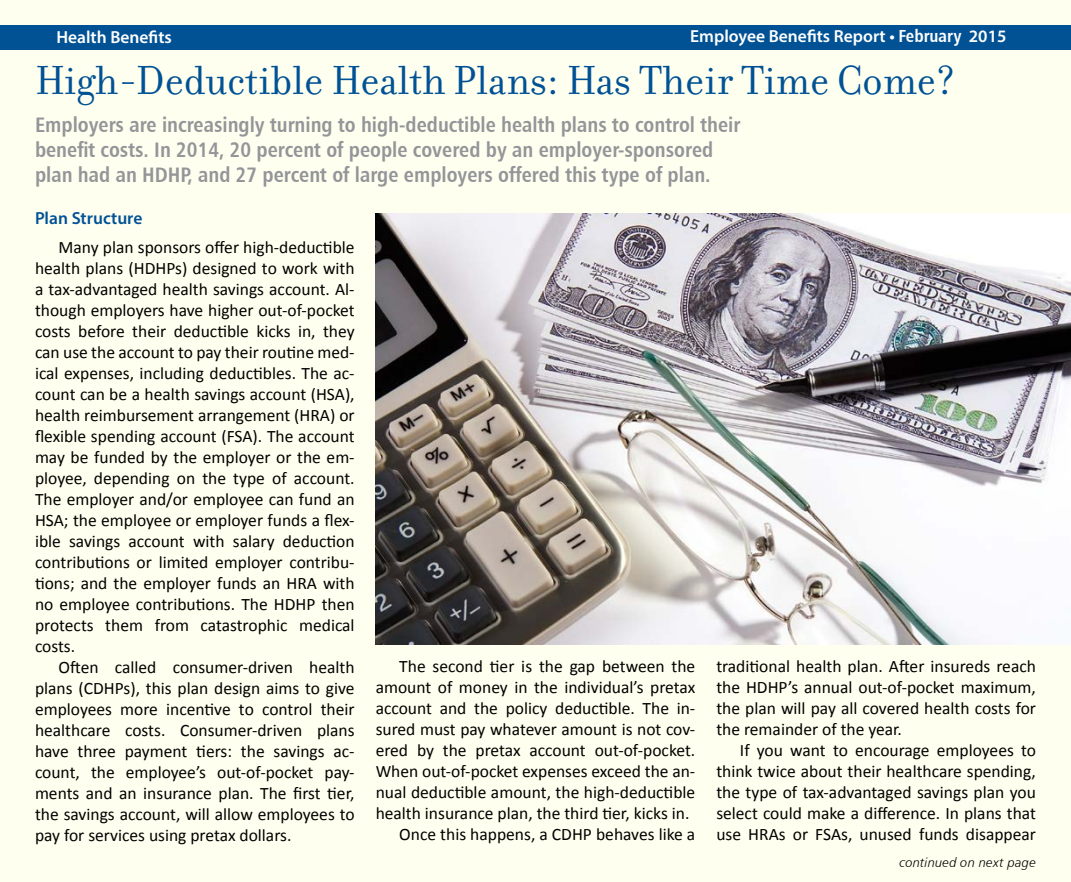
<style>
.page{position:relative;width:1071px;height:882px;background:#fff}
.page>*{position:absolute;margin:0;border:0;box-sizing:border-box;transform-origin:0 0}
.t1{font:43.75px "Filosofia";color:#005295}
.t2{font:21px/25.2px "Humanist 777 BT Bold Condensed B";color:#939598}
.t3{font:17.5px/21px "Calibri";color:#000;text-align:justify}
.t4{font:600 17.5px "Myriad Pro";color:#fff}
.t5{font:600 17.5px "Myriad Pro";color:#005295}
.t6{font:13.12px "Humanist 777 BT Light Italic B";letter-spacing:.015em;color:#000}
.s1{font-family:"Humanist 777 BT Bold Condensed B";font-weight:400}
</style>
<div class="page">
<div style="left:1px;top:1px;width:1070px;height:881px;background:#fffff0"></div>
<div style="left:0;top:25px;width:1071px;height:24px;background:#005295"></div>
<img style="left:376px;top:214px;width:695px;height:430px">
<p class="t4" style="left:56px;top:26px;width:117px">Health Benefits</p>
<p class="t4" style="left:690px;top:25px;width:318px">Employee Benefits Report • <span class="s1">February</span> 2015</p>
<h1 class="t1" style="left:35px;top:56px;width:923px">High-Deductible Health Plans: Has Their Time Come?</h1>
<p class="t2" style="left:35px;top:111px;width:707px">Employers are increasingly turning to high-deductible health plans to control their benefit costs. In 2014, 20 percent of people covered by an employer-sponsored plan had an HDHP, and 27 percent of large employers offered this type of plan.</p>
<p class="t5" style="left:35px;top:207px;width:109px">Plan Structure</p>
<p class="t3" style="left:35px;top:237px;width:321px;text-indent:24px">Many plan sponsors offer high-deductible health plans (HDHPs) designed to work with a tax-advantaged health savings account. Al&shy;though employers have higher out-of-pocket costs before their deductible kicks in, they can use the account to pay their routine med&shy;ical expenses, including deductibles. The ac&shy;count can be a health savings account (HSA), health reimbursement arrangement (HRA) or flexible spending account (FSA). The account may be funded by the employer or the em&shy;ployee, depending on the type of account.<br>The employer and/or employee can fund an HSA; the employee or employer funds a flex&shy;ible savings account with salary deduction contributions or limited employer contribu&shy;tions; and the employer funds an HRA with no employee contributions. The HDHP then protects them from catastrophic medical costs.</p>
<p class="t3" style="left:35px;top:657px;width:321px;text-indent:24px">Often called consumer-driven health plans (CDHPs), this plan design aims to give employees more incentive to control their healthcare costs. Consumer-driven plans have three payment tiers: the savings ac&shy;count, the employee’s out-of-pocket pay&shy;ments and an insurance plan. The first tier, the savings account, will allow employees to pay for services using pretax dollars.</p>
<p class="t3" style="left:399px;top:656px;width:298px">The second tier is the gap between the</p>
<p class="t3" style="left:716px;top:656px;width:321px">traditional health plan. After insureds reach the HDHP’s annual out-of-pocket maximum, the plan will pay all covered health costs for the remainder of the year.</p>
<p class="t3" style="left:716px;top:740px;width:321px;text-indent:24px">If you want to encourage employees to think twice about their healthcare spending, the type of tax-advantaged savings plan you select could make a difference. In plans that use HRAs or FSAs, unused funds disappear</p>
<p class="t3" style="left:376px;top:677px;width:321px">amount of money in the individual’s pretax</p>
<p class="t3" style="left:376px;top:698px;width:321px">account and the policy deductible. The in-</p>
<p class="t3" style="left:376px;top:719px;width:321px">sured must pay whatever amount is not cov-</p>
<p class="t3" style="left:376px;top:740px;width:321px">ered by the pretax account out-of-pocket.</p>
<p class="t3" style="left:376px;top:761px;width:321px">When out-of-pocket expenses exceed the an-</p>
<p class="t3" style="left:376px;top:782px;width:321px">nual deductible amount, the high-deductible</p>
<p class="t3" style="left:376px;top:803px;width:315px">health insurance plan, the third tier, kicks in.</p>
<p class="t3" style="left:399px;top:824px;width:298px">Once this happens, a CDHP behaves like a</p>
<p class="t6" style="left:900px;top:855px;width:138px">continued on next page</p>
</div>
